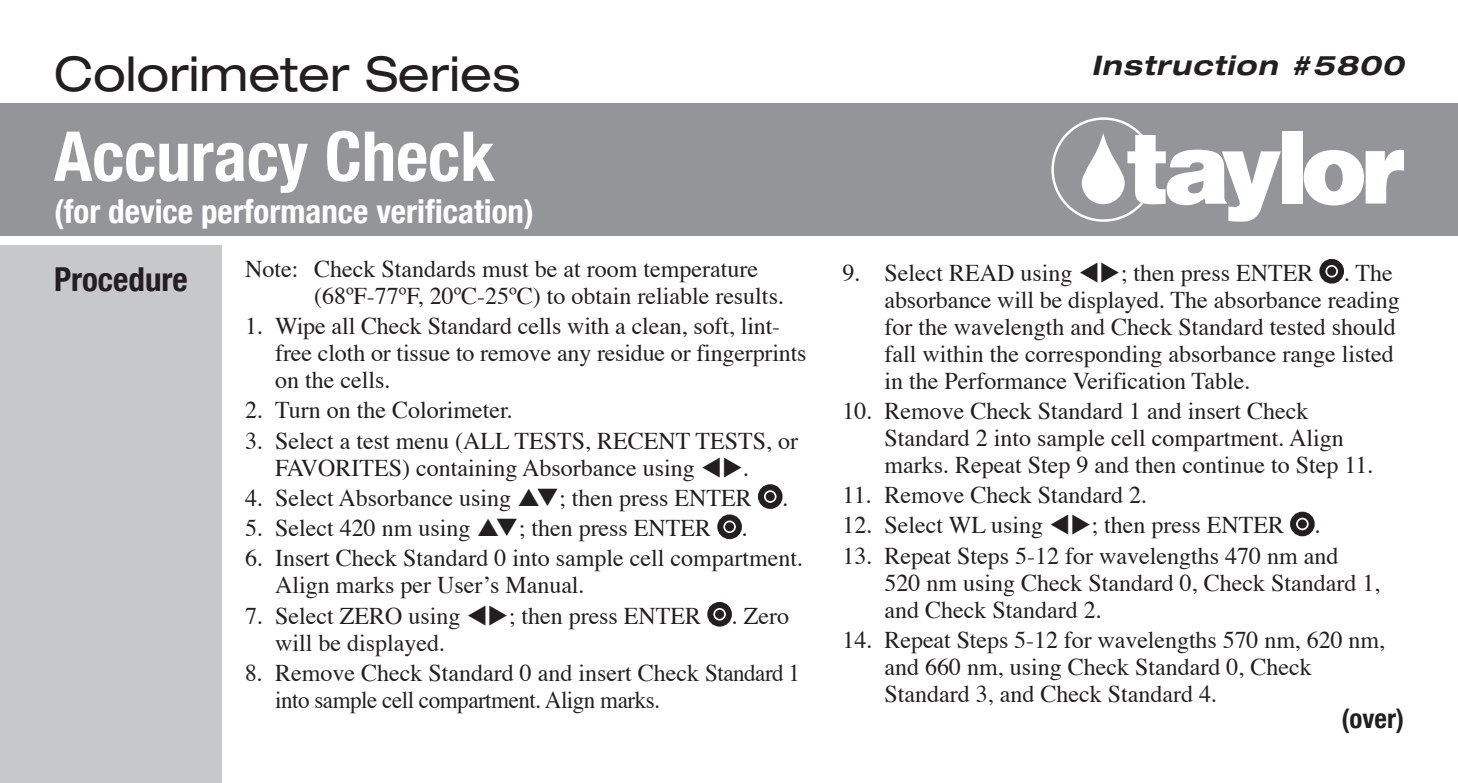
<style>
.page{position:relative;width:1458px;height:783px;background:#fff}
.page>*{position:absolute;margin:0;border:0;box-sizing:border-box;transform-origin:0 0}
.t1{font:700 condensed 69px "Helvetica Neue";color:#fff}
.t2{font:expanded 48px "Helvetica Neue";color:#231f20}
.t3{font:700 condensed 33px "Helvetica Neue";color:#fff}
.t4{font:700 condensed 33px "Helvetica Neue";color:#231f20}
.t5{font:italic 700 expanded 27px "Helvetica Neue";letter-spacing:.04em;color:#231f20}
.t6{font:700 condensed 27px "Helvetica Neue";color:#231f20}
.t7{font:24px/27px "Times";color:#231f20}
.t8{font:24px/27px "Times";letter-spacing:-.02em;color:#231f20}
</style>
<div class="page">
<div style="left:0;top:245px;width:221px;height:538px;background:#c7c8ca"></div>
<div style="left:0;top:103px;width:1458px;height:133px;background:#939598"></div>
<svg style="left:1051px;top:117px;width:230px;height:105px"></svg>
<div style="left:1282px;top:132px;width:21px;height:72px;background:#fff"></div>
<svg style="left:1304px;top:149px;width:100px;height:56px"></svg>
<div style="left:758px;top:484px;width:25px;height:25px;border:6px solid #231f20;border-radius:50%"></div>
<div style="left:766px;top:492px;width:9px;height:9px;background:#231f20;border-radius:50%"></div>
<div style="left:717px;top:514px;width:25px;height:25px;border:6px solid #231f20;border-radius:50%"></div>
<div style="left:725px;top:522px;width:9px;height:9px;background:#231f20;border-radius:50%"></div>
<div style="left:707px;top:602px;width:25px;height:25px;border:6px solid #231f20;border-radius:50%"></div>
<div style="left:715px;top:610px;width:9px;height:9px;background:#231f20;border-radius:50%"></div>
<div style="left:1319px;top:259px;width:25px;height:25px;border:6px solid #231f20;border-radius:50%"></div>
<div style="left:1327px;top:267px;width:9px;height:9px;background:#231f20;border-radius:50%"></div>
<div style="left:1290px;top:512px;width:25px;height:24px;border:6px solid #231f20;border-radius:50%"></div>
<div style="left:1298px;top:519px;width:9px;height:10px;background:#231f20;border-radius:50%"></div>
<p class="t2" style="left:54px;top:45px;width:468px">Colorimeter Series</p>
<p class="t5" style="left:1092px;top:49px;width:314px">Instruction #5800</p>
<p class="t1" style="left:54px;top:115px;width:442px">Accuracy Check</p>
<p class="t3" style="left:54px;top:191px;width:481px">(for device performance verification)</p>
<p class="t4" style="left:54px;top:259px;width:135px">Procedure</p>
<p class="t7" style="left:314px;top:257px;width:471px;text-indent:-69px">Note: Check Standards must be at room temperature (68ºF-77ºF, 20ºC-25ºC) to obtain reliable results.</p>
<p class="t7" style="left:275px;top:314px;width:533px;text-indent:-30px">1. Wipe all Check Standard cells with a clean, soft, lint&shy;free cloth or tissue to remove any residue or fingerprints on the cells.</p>
<p class="t7" style="left:245px;top:398px;width:269px">2. Turn on the Colorimeter.</p>
<p class="t7" style="left:275px;top:429px;width:525px;text-indent:-30px">3. Select a test menu (ALL TESTS, RECENT TESTS, or<br>FAVORITES) containing Absorbance using ▼◆.</p>
<p class="t7" style="left:245px;top:486px;width:508px">4. Select Absorbance using ❑; then press ENTER</p>
<p class="t7" style="left:783px;top:486px;width:7px">.</p>
<p class="t7" style="left:245px;top:516px;width:468px">5. Select 420 nm using ❑; then press ENTER</p>
<p class="t7" style="left:742px;top:516px;width:7px">.</p>
<p class="t7" style="left:275px;top:546px;width:529px;text-indent:-30px">6. Insert Check Standard 0 into sample cell compartment.<br>Align marks per User’s Manual.</p>
<p class="t7" style="left:245px;top:603px;width:458px">7. Select ZERO using ▼◆; then press ENTER</p>
<p class="t7" style="left:732px;top:603px;width:59px">. Zero</p>
<p class="t7" style="left:275px;top:630px;width:171px">will be displayed.</p>
<p class="t8" style="left:275px;top:661px;width:526px;text-indent:-30px">8. Remove Check Standard 0 and insert Check Standard 1 into sample cell compartment. Align marks.</p>
<p class="t7" style="left:843px;top:260px;width:472px">9. Select READ using ▼◆; then press ENTER</p>
<p class="t7" style="left:885px;top:260px;width:517px;text-indent:459px">. The absorbance will be displayed. The absorbance reading for the wavelength and Check Standard tested should fall within the corresponding absorbance range listed in the Performance Verification Table.</p>
<p class="t7" style="left:885px;top:399px;width:491px;text-indent:-42px">10. Remove Check Standard 1 and insert Check<br>Standard 2 into sample cell compartment. Align marks. Repeat Step 9 and then continue to Step 11.</p>
<p class="t7" style="left:843px;top:483px;width:306px">11. Remove Check Standard 2.</p>
<p class="t7" style="left:843px;top:513px;width:443px">12. Select WL using ▼◆; then press ENTER</p>
<p class="t7" style="left:1315px;top:513px;width:7px">.</p>
<p class="t7" style="left:885px;top:543px;width:497px;text-indent:-42px">13. Repeat Steps 5-12 for wavelengths 470 nm and<br>520 nm using Check Standard 0, Check Standard 1, and Check Standard 2.</p>
<p class="t7" style="left:885px;top:628px;width:502px;text-indent:-42px">14. Repeat Steps 5-12 for wavelengths 570 nm, 620 nm, and 660 nm, using Check Standard 0, Check<br>Standard 3, and Check Standard 4.</p>
<p class="t6" style="left:1342px;top:702px;width:64px">(over)</p>
</div>
